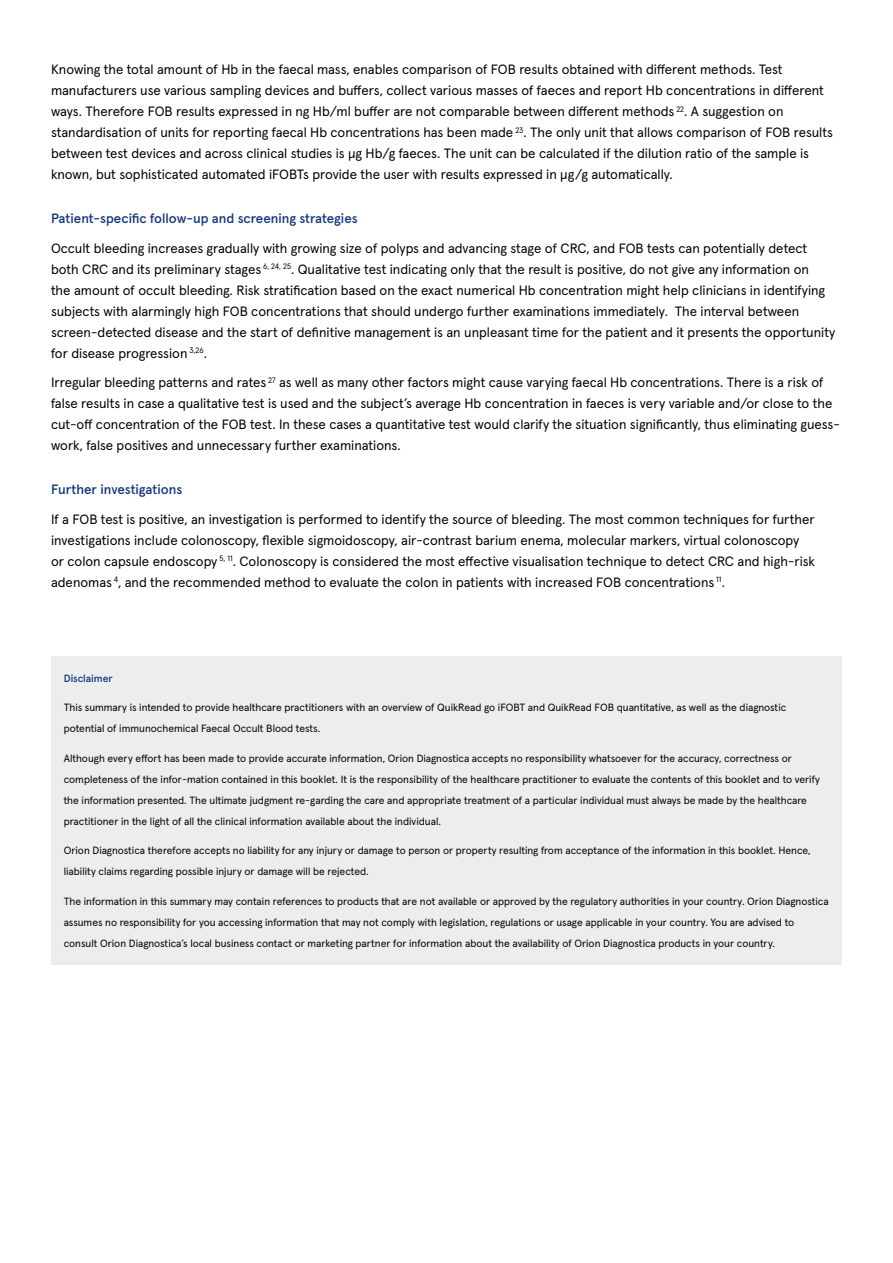
<style>
.page{position:relative;width:893px;height:1263px;background:#fff}
.page>*{position:absolute;margin:0;border:0;box-sizing:border-box;transform-origin:0 0}
.t1{font:13.5px/21px "Apercu Pro";color:#000}
.t2{font:500 13.5px "Apercu Pro";color:#14377d}
.t3{font:10.5px/21px "Apercu Pro";color:#000}
.t4{font:500 10.5px "Apercu Pro";letter-spacing:-.005em;color:#14377d}
</style>
<div class="page">
<div style="left:51px;top:656px;width:791px;height:308px;background:#ededee"></div>
<p class="t1" style="left:51px;top:58px;width:783px">Knowing the total amount of Hb in the faecal mass, enables comparison of FOB results obtained with different methods. Test manufacturers use various sampling devices and buffers, collect various masses of faeces and report Hb concentrations in different ways. Therefore FOB results expressed in ng Hb/ml buffer are not comparable between different methods <sup>22</sup>. A suggestion on standardisation of units for reporting faecal Hb concentrations has been made <sup>23</sup>. The only unit that allows comparison of FOB results between test devices and across clinical studies is µg Hb/g faeces. The unit can be calculated if the dilution ratio of the sample is known, but sophisticated automated iFOBTs provide the user with results expressed in µg/g automatically.</p>
<p class="t2" style="left:51px;top:208px;width:308px">Patient-specific follow-up and screening strategies</p>
<p class="t1" style="left:51px;top:236px;width:786px">Occult bleeding increases gradually with growing size of polyps and advancing stage of CRC, and FOB tests can potentially detect both CRC and its preliminary stages <sup>6,</sup> <sup>24,</sup> <sup>25</sup>. Qualitative test indicating only that the result is positive, do not give any information on<br>the amount of occult bleeding. Risk stratification based on the exact numerical Hb concentration might help clinicians in identifying subjects with alarmingly high FOB concentrations that should undergo further examinations immediately. The interval between screen-detected disease and the start of definitive management is an unpleasant time for the patient and it presents the opportunity for disease progression <sup>3,26</sup>.</p>
<p class="t1" style="left:51px;top:371px;width:790px">Irregular bleeding patterns and rates <sup>27</sup> as well as many other factors might cause varying faecal Hb concentrations. There is a risk of false results in case a qualitative test is used and the subject’s average Hb concentration in faeces is very variable and/or close to the cut-off concentration of the FOB test. In these cases a quantitative test would clarify the situation significantly, thus eliminating guess&shy;work, false positives and unnecessary further examinations.</p>
<p class="t2" style="left:51px;top:479px;width:133px">Further investigations</p>
<p class="t1" style="left:51px;top:507px;width:765px">If a FOB test is positive, an investigation is performed to identify the source of bleeding. The most common techniques for further investigations include colonoscopy, flexible sigmoidoscopy, air-contrast barium enema, molecular markers, virtual colonoscopy or colon capsule endoscopy <sup>5,</sup> <sup>11</sup>. Colonoscopy is considered the most effective visualisation technique to detect CRC and high-risk adenomas <sup>4</sup>, and the recommended method to evaluate the colon in patients with increased FOB concentrations <sup>11</sup>.</p>
<p class="t4" style="left:64px;top:670px;width:51px">Disclaimer</p>
<p class="t3" style="left:64px;top:696px;width:724px">This summary is intended to provide healthcare practitioners with an overview of QuikRead go iFOBT and QuikRead FOB quantitative, as well as the diagnostic potential of immunochemical Faecal Occult Blood tests.</p>
<p class="t3" style="left:64px;top:747px;width:758px">Although every effort has been made to provide accurate information, Orion Diagnostica accepts no responsibility whatsoever for the accuracy, correctness or completeness of the infor-mation contained in this booklet. It is the responsibility of the healthcare practitioner to evaluate the contents of this booklet and to verify the information presented. The ultimate judgment re-garding the care and appropriate treatment of a particular individual must always be made by the healthcare practitioner in the light of all the clinical information available about the individual.</p>
<p class="t3" style="left:64px;top:839px;width:749px">Orion Diagnostica therefore accepts no liability for any injury or damage to person or property resulting from acceptance of the information in this booklet. Hence, liability claims regarding possible injury or damage will be rejected.</p>
<p class="t3" style="left:64px;top:890px;width:766px">The information in this summary may contain references to products that are not available or approved by the regulatory authorities in your country. Orion Diagnostica assumes no responsibility for you accessing information that may not comply with legislation, regulations or usage applicable in your country. You are advised to consult Orion Diagnostica’s local business contact or marketing partner for information about the availability of Orion Diagnostica products in your country.</p>
</div>
